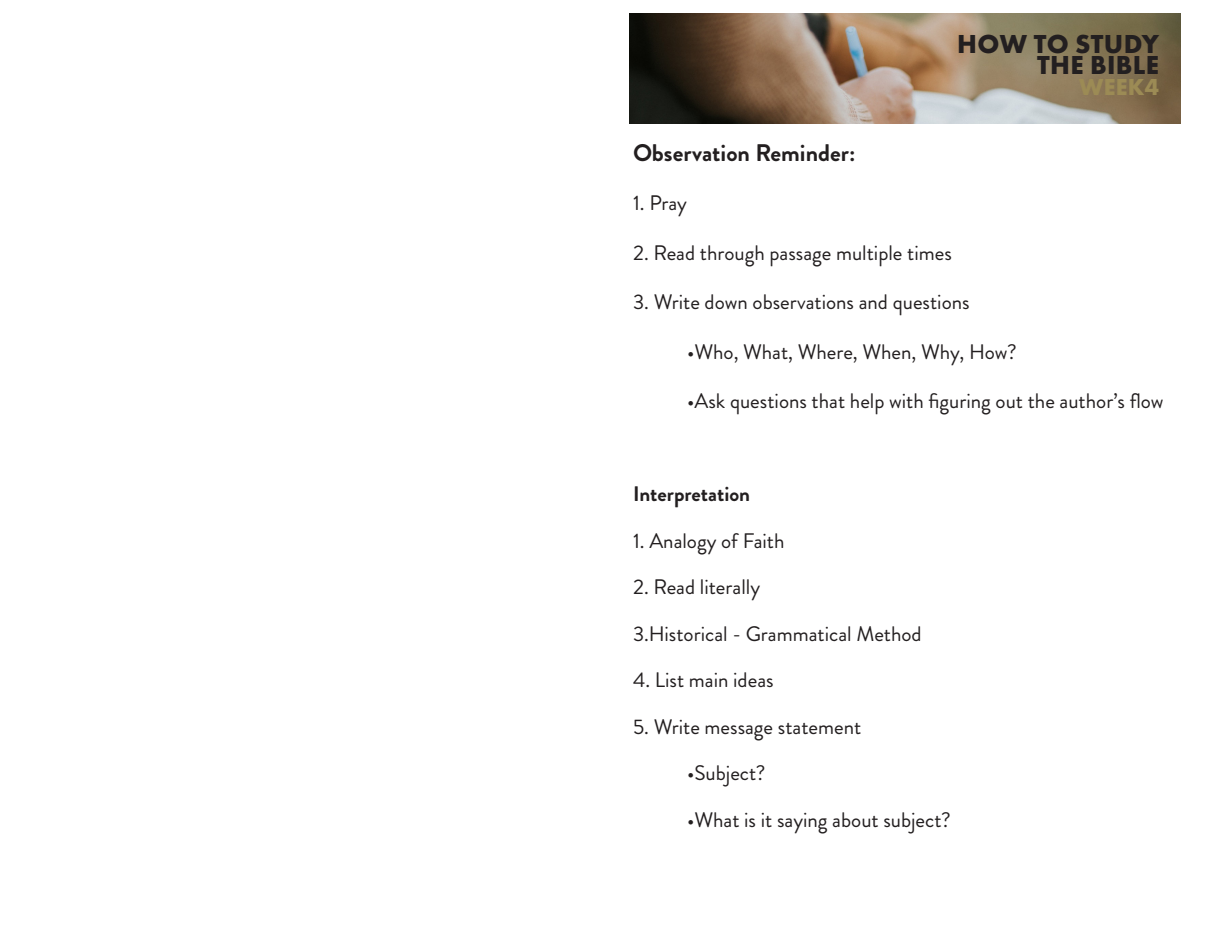
<style>
.page{position:relative;width:1215px;height:945px;background:#fff}
.page>*{position:absolute;margin:0;border:0;box-sizing:border-box;transform-origin:0 0}
.t1{font:700 27px "Futura PT";letter-spacing:.01em;color:#231f20}
.t2{font:700 24px "Brandon Grotesque";color:#231f20}
.t3{font:700 24px "Futura PT";letter-spacing:.01em;color:#9c8b55}
.t4{font:21px "Brandon Grotesque";color:#231f20}
.t5{font:700 21px "Brandon Grotesque";color:#231f20}
</style>
<div class="page">
<img style="left:630px;top:14px;width:550px;height:110px">
<p class="t1" style="left:957px;top:27px;width:203px">HOW TO STUDY</p>
<p class="t1" style="left:1037px;top:48px;width:123px">THE BIBLE</p>
<p class="t3" style="left:1079px;top:72px;width:81px">WEEK4</p>
<p class="t2" style="left:633px;top:136px;width:224px">Observation Reminder:</p>
<p class="t4" style="left:633px;top:189px;width:55px">1. Pray</p>
<p class="t4" style="left:633px;top:238px;width:320px">2. Read through passage multiple times</p>
<p class="t4" style="left:633px;top:288px;width:338px">3. Write down observations and questions</p>
<p class="t4" style="left:687px;top:337px;width:331px">•Who, What, Where, When, Why, How?</p>
<p class="t4" style="left:687px;top:387px;width:478px">•Ask questions that help with figuring out the author’s flow</p>
<p class="t5" style="left:633px;top:480px;width:119px">Interpretation</p>
<p class="t4" style="left:633px;top:526px;width:153px">1. Analogy of Faith</p>
<p class="t4" style="left:633px;top:573px;width:129px">2. Read literally</p>
<p class="t4" style="left:633px;top:619px;width:290px">3.Historical - Grammatical Method</p>
<p class="t4" style="left:633px;top:666px;width:142px">4. List main ideas</p>
<p class="t4" style="left:633px;top:712px;width:230px">5. Write message statement</p>
<p class="t4" style="left:687px;top:759px;width:80px">•Subject?</p>
<p class="t4" style="left:687px;top:805px;width:265px">•What is it saying about subject?</p>
</div>
